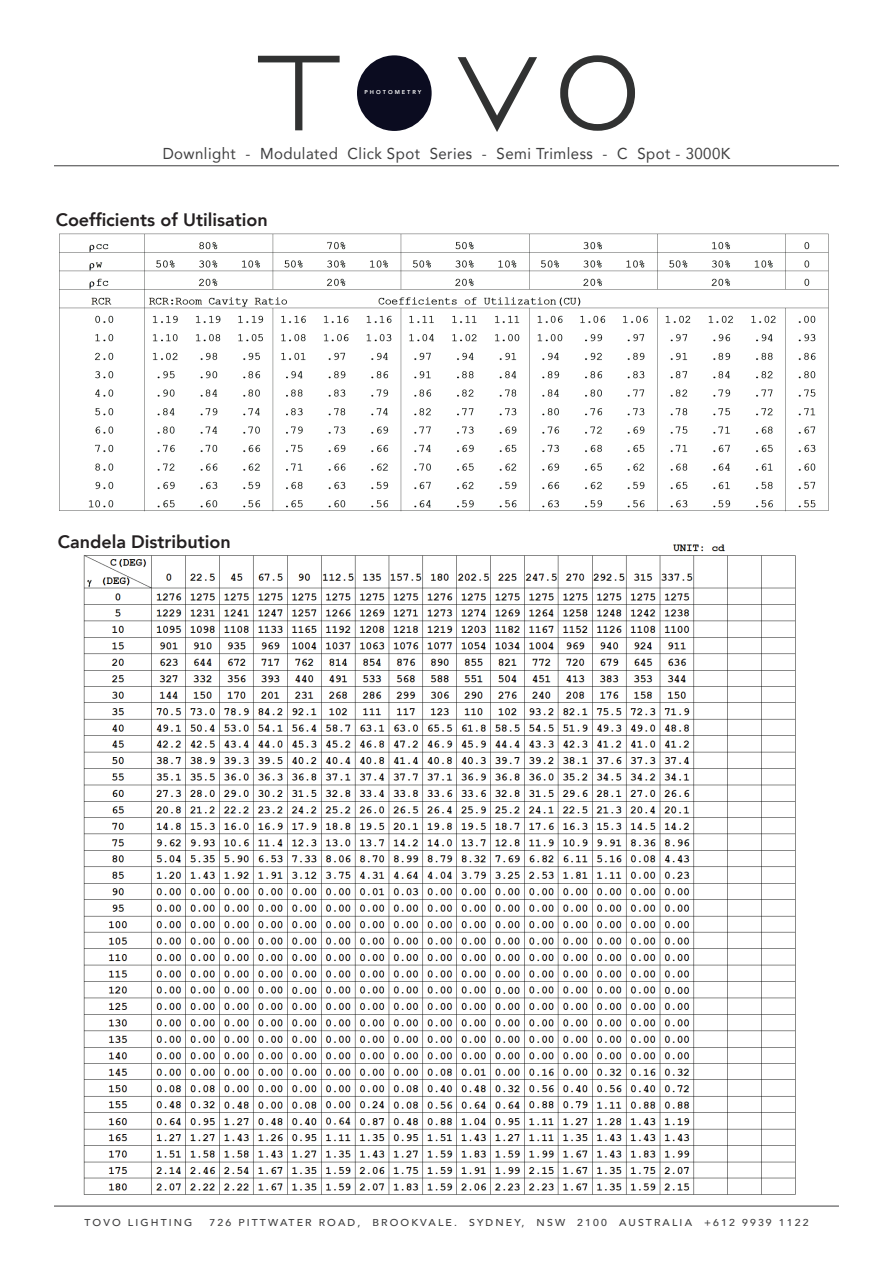
<style>
.page{position:relative;width:893px;height:1263px;background:#fff}
.page>*{position:absolute;margin:0;border:0;box-sizing:border-box;transform-origin:0 0}
.t1{font:800 18px "Avenir";color:#231f20}
.t2{font:15.75px "Avenir";letter-spacing:.03em;color:#3e3e3f;scale:.95 1}
.t3{font:500 10.05px "Avenir";letter-spacing:.2em;color:#3e3e3f;scale:1.05 1}
.t4{font:800 5.7px "Avenir";letter-spacing:.35em;color:#fdfefe}
</style>
<div class="page">
<svg style="left:258px;top:56px;width:82px;height:74px"></svg>
<svg style="left:458px;top:57px;width:79px;height:75px"></svg>
<svg style="left:560px;top:55px;width:75px;height:76px"></svg>
<div style="left:357px;top:55px;width:75px;height:76px;background:#0b0c20;border-radius:50%"></div>
<hr style="left:54px;top:1206px;width:785px;height:1px;background:#3e3e3f">
<hr style="left:54px;top:165px;width:785px;height:1px;background:#3e3e3f">
<img style="left:83px;top:544px;width:713px;height:651px">
<div style="left:58px;top:526px;width:173px;height:26px;background:#fff"></div>
<img style="left:59px;top:233px;width:770px;height:279px">
<p class="t4" style="left:365px;top:88px;width:58px">PHOTOMETRY</p>
<h2 class="t2" style="left:163px;top:141px;width:599px">Downlight - Modulated Click Spot Series - Semi Trimless - C Spot - 3000K</h2>
<h1 class="t1" style="left:56px;top:206px;width:214px">Coefficients of Utilisation</h1>
<h1 class="t1" style="left:58px;top:528px;width:175px">Candela Distribution</h1>
<p class="t3" style="left:84px;top:1214px;width:104px">TOVO LIGHTING</p>
<p class="t3" style="left:210px;top:1214px;width:572px">726 PITTWATER ROAD, BROOKVALE. SYDNEY, NSW 2100 AUSTRALIA +612 9939 1122</p>
</div>
